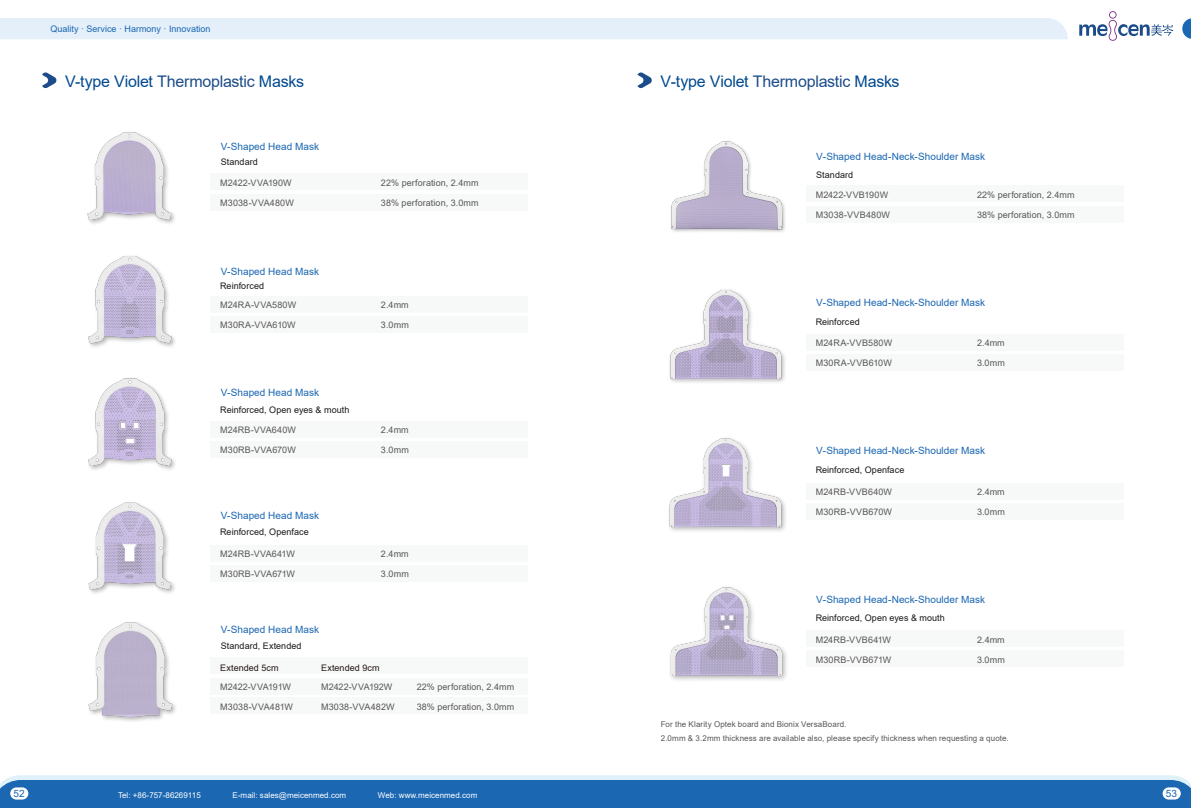
<style>
.page{position:relative;width:1191px;height:808px;background:#fff}
.page>*{position:absolute;margin:0;border:0;box-sizing:border-box;transform-origin:0 0}
.t1{font:16px "Arial";letter-spacing:-.015em;color:#00498f}
.t2{font:10.1px "Arial";color:#1b67b2}
.t3{font:10px "Arial";letter-spacing:.005em;color:#1b67b2}
.t4{font:9px "Arial";letter-spacing:.01em;color:#595757}
.t5{font:9px "Arial";letter-spacing:.005em;color:#1a1618}
.t6{font:9px "Arial";color:#1b67b2}
.t7{font:9px "Arial";letter-spacing:.01em;color:#231815}
.t8{font:9px "Arial";letter-spacing:-.015em;color:#595757}
.t9{font:8px/14px "Arial";letter-spacing:.01em;color:#595757}
.t10{font:8px "Arial";letter-spacing:.005em;color:#fff}
.s1{color:#1c4c89}
</style>
<div class="page">
<img style="left:94px;top:132px;width:74px;height:66px">
<div style="left:806px;top:334px;width:317px;height:17px;background:#f7f8f8"></div>
<div style="left:806px;top:354px;width:317px;height:17px;background:#f7f8f8"></div>
<div style="left:210px;top:173px;width:318px;height:17px;background:#f7f8f8"></div>
<div style="left:210px;top:194px;width:318px;height:17px;background:#f7f8f8"></div>
<img style="left:87px;top:198px;width:88px;height:122px">
<div style="left:0;top:18px;width:1067px;height:21px;background:#e4eff9"></div>
<svg style="left:1079px;top:11px;width:94px;height:30px"></svg>
<svg style="left:1182px;top:18px;width:9px;height:21px"></svg>
<div style="left:5px;top:775px;width:1181px;height:5px;background:#dff2fa"></div>
<div style="left:0;top:780px;width:1191px;height:28px;background:#1b67b2"></div>
<div style="left:10px;top:787px;width:18px;height:12px;background:#fff;border-radius:6px"></div>
<div style="left:1162px;top:787px;width:18px;height:12px;background:#fff;border-radius:6px"></div>
<div style="left:806px;top:185px;width:317px;height:17px;background:#f7f8f8"></div>
<div style="left:806px;top:206px;width:317px;height:17px;background:#f7f8f8"></div>
<div style="left:806px;top:483px;width:317px;height:17px;background:#f7f8f8"></div>
<div style="left:806px;top:503px;width:317px;height:17px;background:#f7f8f8"></div>
<div style="left:806px;top:630px;width:317px;height:17px;background:#f7f8f8"></div>
<div style="left:806px;top:650px;width:317px;height:17px;background:#f7f8f8"></div>
<div style="left:210px;top:421px;width:318px;height:17px;background:#f7f8f8"></div>
<div style="left:210px;top:441px;width:318px;height:17px;background:#f7f8f8"></div>
<div style="left:210px;top:296px;width:318px;height:17px;background:#f7f8f8"></div>
<div style="left:210px;top:316px;width:318px;height:17px;background:#f7f8f8"></div>
<div style="left:210px;top:545px;width:318px;height:17px;background:#f7f8f8"></div>
<div style="left:210px;top:565px;width:318px;height:17px;background:#f7f8f8"></div>
<div style="left:210px;top:657px;width:318px;height:17px;background:#f7f8f8"></div>
<div style="left:210px;top:678px;width:318px;height:17px;background:#f7f8f8"></div>
<div style="left:210px;top:697px;width:318px;height:17px;background:#f7f8f8"></div>
<svg style="left:42px;top:72px;width:15px;height:17px"></svg>
<svg style="left:637px;top:72px;width:15px;height:17px"></svg>
<img style="left:95px;top:525px;width:73px;height:39px">
<img style="left:670px;top:289px;width:115px;height:94px">
<img style="left:669px;top:438px;width:117px;height:93px">
<img style="left:670px;top:587px;width:117px;height:93px">
<img style="left:88px;top:320px;width:87px;height:205px">
<img style="left:671px;top:141px;width:114px;height:91px">
<img style="left:88px;top:564px;width:88px;height:157px">
<p class="t6" style="left:50px;top:23px;width:162px">Quality · Service · Harmony · Innovation</p>
<h1 class="t1" style="left:65px;top:70px;width:240px">V-type Violet <span class="s1">Thermoplastic</span> Masks</h1>
<h1 class="t1" style="left:660px;top:70px;width:240px">V-type Violet <span class="s1">Thermoplastic</span> Masks</h1>
<p class="t3" style="left:221px;top:140px;width:100px">V-Shaped Head Mask</p>
<p class="t5" style="left:221px;top:156px;width:39px">Standard</p>
<p class="t4" style="left:220px;top:176px;width:73px">M2422-VVA190W</p>
<p class="t4" style="left:220px;top:196px;width:75px">M3038-VVA480W</p>
<p class="t3" style="left:221px;top:264px;width:100px">V-Shaped Head Mask</p>
<p class="t5" style="left:220px;top:280px;width:46px">Reinforced</p>
<p class="t4" style="left:220px;top:299px;width:77px">M24RA-VVA580W</p>
<p class="t4" style="left:220px;top:319px;width:77px">M30RA-VVA610W</p>
<p class="t3" style="left:221px;top:385px;width:100px">V-Shaped Head Mask</p>
<p class="t5" style="left:220px;top:403px;width:131px">Reinforced, Open eyes &amp; mouth</p>
<p class="t4" style="left:220px;top:424px;width:77px">M24RB-VVA640W</p>
<p class="t4" style="left:220px;top:444px;width:77px">M30RB-VVA670W</p>
<p class="t3" style="left:221px;top:508px;width:100px">V-Shaped Head Mask</p>
<p class="t5" style="left:220px;top:525px;width:90px">Reinforced, Openface</p>
<p class="t4" style="left:220px;top:548px;width:76px">M24RB-VVA641W</p>
<p class="t4" style="left:220px;top:568px;width:76px">M30RB-VVA671W</p>
<p class="t3" style="left:221px;top:622px;width:100px">V-Shaped Head Mask</p>
<p class="t5" style="left:221px;top:639px;width:82px">Standard, Extended</p>
<p class="t4" style="left:381px;top:176px;width:99px">22% perforation, 2.4mm</p>
<p class="t4" style="left:381px;top:196px;width:99px">38% perforation, 3.0mm</p>
<p class="t4" style="left:381px;top:299px;width:29px">2.4mm</p>
<p class="t4" style="left:381px;top:319px;width:29px">3.0mm</p>
<p class="t4" style="left:381px;top:424px;width:29px">2.4mm</p>
<p class="t4" style="left:381px;top:444px;width:29px">3.0mm</p>
<p class="t4" style="left:381px;top:548px;width:29px">2.4mm</p>
<p class="t4" style="left:381px;top:568px;width:29px">3.0mm</p>
<p class="t7" style="left:220px;top:661px;width:60px">Extended 5cm</p>
<p class="t7" style="left:321px;top:661px;width:60px">Extended 9cm</p>
<p class="t8" style="left:220px;top:681px;width:72px">M2422-VVA191W</p>
<p class="t4" style="left:220px;top:701px;width:74px">M3038-VVA481W</p>
<p class="t4" style="left:321px;top:681px;width:73px">M2422-VVA192W</p>
<p class="t4" style="left:321px;top:701px;width:75px">M3038-VVA482W</p>
<p class="t4" style="left:417px;top:681px;width:99px">22% perforation, 2.4mm</p>
<p class="t4" style="left:417px;top:701px;width:99px">38% perforation, 3.0mm</p>
<p class="t3" style="left:816px;top:150px;width:170px">V-Shaped Head-Neck-Shoulder Mask</p>
<p class="t5" style="left:816px;top:168px;width:39px">Standard</p>
<p class="t4" style="left:815px;top:188px;width:74px">M2422-VVB190W</p>
<p class="t4" style="left:815px;top:208px;width:76px">M3038-VVB480W</p>
<p class="t4" style="left:977px;top:188px;width:99px">22% perforation, 2.4mm</p>
<p class="t4" style="left:977px;top:208px;width:99px">38% perforation, 3.0mm</p>
<p class="t3" style="left:816px;top:296px;width:170px">V-Shaped Head-Neck-Shoulder Mask</p>
<p class="t5" style="left:815px;top:316px;width:46px">Reinforced</p>
<p class="t4" style="left:815px;top:337px;width:78px">M24RA-VVB580W</p>
<p class="t4" style="left:815px;top:357px;width:78px">M30RA-VVB610W</p>
<p class="t4" style="left:977px;top:337px;width:29px">2.4mm</p>
<p class="t4" style="left:977px;top:357px;width:29px">3.0mm</p>
<p class="t3" style="left:816px;top:443px;width:170px">V-Shaped Head-Neck-Shoulder Mask</p>
<p class="t5" style="left:815px;top:464px;width:90px">Reinforced, Openface</p>
<p class="t4" style="left:815px;top:486px;width:78px">M24RB-VVB640W</p>
<p class="t4" style="left:815px;top:506px;width:78px">M30RB-VVB670W</p>
<p class="t4" style="left:977px;top:486px;width:29px">2.4mm</p>
<p class="t4" style="left:977px;top:506px;width:29px">3.0mm</p>
<p class="t3" style="left:816px;top:593px;width:170px">V-Shaped Head-Neck-Shoulder Mask</p>
<p class="t5" style="left:815px;top:612px;width:131px">Reinforced, Open eyes &amp; mouth</p>
<p class="t4" style="left:815px;top:633px;width:77px">M24RB-VVB641W</p>
<p class="t4" style="left:815px;top:653px;width:77px">M30RB-VVB671W</p>
<p class="t4" style="left:977px;top:633px;width:29px">2.4mm</p>
<p class="t4" style="left:977px;top:653px;width:29px">3.0mm</p>
<p class="t9" style="left:661px;top:717px;width:349px">For the Klarity Optek board and Bionix VersaBoard.<br>2.0mm &amp; 3.2mm thickness are available also, please specify thickness when requesting a quote.</p>
<p class="t2" style="left:13px;top:786px;width:13px">52</p>
<p class="t2" style="left:1165px;top:786px;width:13px">53</p>
<p class="t10" style="left:118px;top:789px;width:84px">Tel: +86-757-86269115</p>
<p class="t10" style="left:232px;top:789px;width:115px">E-mail: sales@meicenmed.com</p>
<p class="t10" style="left:378px;top:789px;width:101px">Web: www.meicenmed.com</p>
</div>
